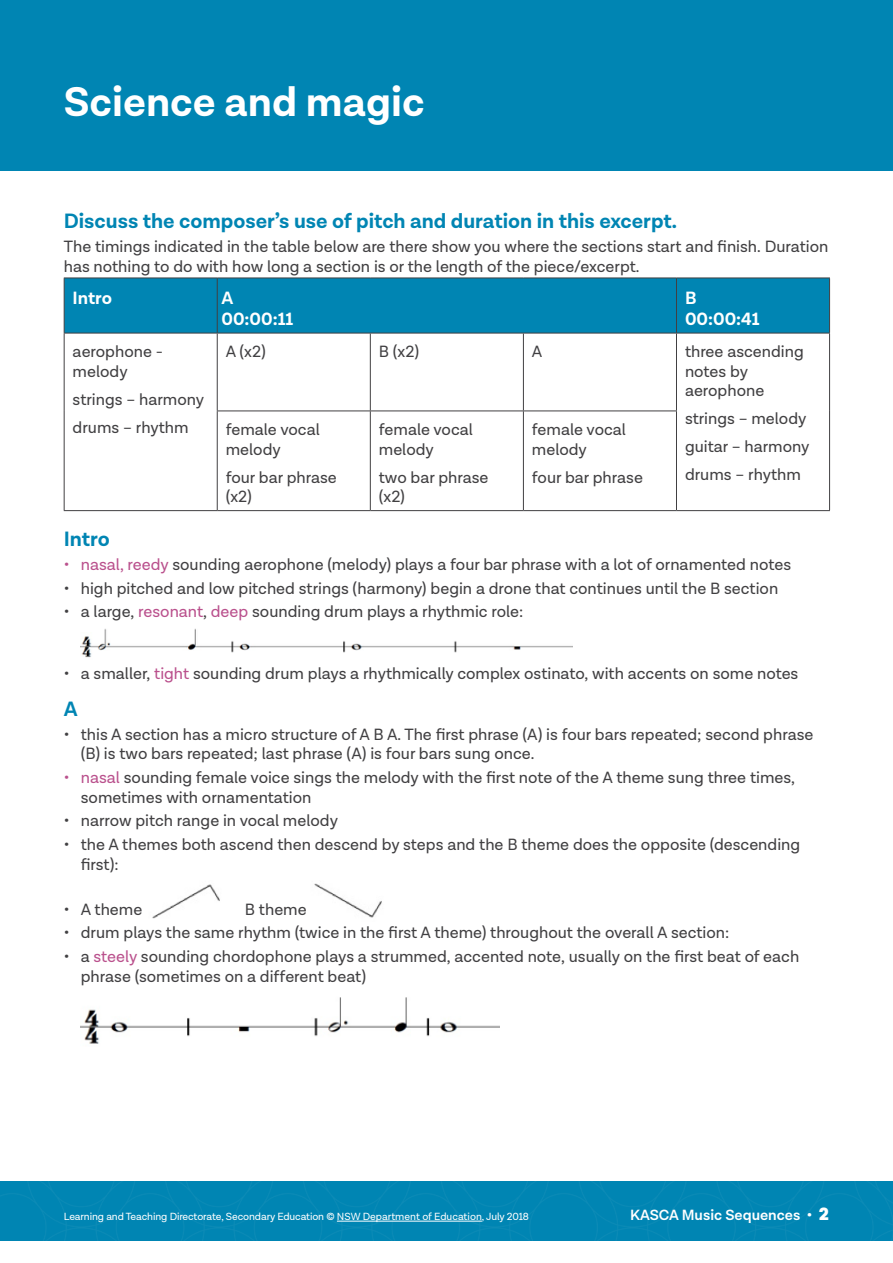
<style>
.page{position:relative;width:893px;height:1263px;background:#fff}
.page>*{position:absolute;margin:0;border:0;box-sizing:border-box;transform-origin:0 0}
.t1{font:700 42px "Lota Grotesque";color:#fff}
.t2{font:700 21px "Lota Grotesque";color:#0085b3}
.t3{font:700 18px/21px "Lota Grotesque";color:#fff}
.t4{font:16.5px/19.5px "Lota Grotesque";color:#414042}
.t5{font:600 15px "Lota Grotesque";color:#fff}
.t6{font:10.5px "Lota Grotesque";letter-spacing:-.01em;color:#fff}
.s1{color:#ba518d}
.s2{font-weight:900;font-size:18px}
</style>
<div class="page">
<div style="left:0;top:1181px;width:893px;height:59px;background:#0085b3"></div>
<hr style="left:337px;top:1221px;width:145px;height:1px;background:#fff">
<div style="left:0;top:0;width:893px;height:170px;background:#0085b3"></div>
<div style="left:65px;top:279px;width:764px;height:54px;background:#0085b3"></div>
<hr style="left:64px;top:278px;width:153px;height:1px;background:#414042">
<hr style="left:64px;top:278px;width:1px;height:55px;background:#414042">
<hr style="left:217px;top:278px;width:153px;height:1px;background:#414042">
<hr style="left:217px;top:278px;width:1px;height:55px;background:#414042">
<hr style="left:370px;top:278px;width:153px;height:1px;background:#414042">
<hr style="left:523px;top:278px;width:153px;height:1px;background:#414042">
<hr style="left:676px;top:278px;width:154px;height:1px;background:#414042">
<hr style="left:676px;top:278px;width:1px;height:55px;background:#414042">
<hr style="left:829px;top:278px;width:1px;height:55px;background:#414042">
<hr style="left:64px;top:333px;width:153px;height:1px;background:#414042">
<hr style="left:64px;top:333px;width:1px;height:78px;background:#414042">
<hr style="left:217px;top:333px;width:153px;height:1px;background:#414042">
<hr style="left:217px;top:333px;width:1px;height:78px;background:#414042">
<hr style="left:370px;top:333px;width:153px;height:1px;background:#414042">
<hr style="left:370px;top:333px;width:1px;height:78px;background:#414042">
<hr style="left:523px;top:333px;width:153px;height:1px;background:#414042">
<hr style="left:523px;top:333px;width:1px;height:78px;background:#414042">
<hr style="left:676px;top:333px;width:154px;height:1px;background:#414042">
<hr style="left:676px;top:333px;width:1px;height:78px;background:#414042">
<hr style="left:829px;top:333px;width:1px;height:78px;background:#414042">
<hr style="left:64px;top:411px;width:1px;height:99px;background:#414042">
<hr style="left:217px;top:411px;width:153px;height:1px;background:#414042">
<hr style="left:217px;top:411px;width:1px;height:99px;background:#414042">
<hr style="left:370px;top:411px;width:153px;height:1px;background:#414042">
<hr style="left:370px;top:411px;width:1px;height:99px;background:#414042">
<hr style="left:523px;top:411px;width:154px;height:1px;background:#414042">
<hr style="left:523px;top:411px;width:1px;height:99px;background:#414042">
<hr style="left:676px;top:411px;width:1px;height:99px;background:#414042">
<hr style="left:829px;top:411px;width:1px;height:99px;background:#414042">
<hr style="left:64px;top:510px;width:153px;height:1px;background:#414042">
<hr style="left:217px;top:510px;width:153px;height:1px;background:#414042">
<hr style="left:370px;top:510px;width:153px;height:1px;background:#414042">
<hr style="left:523px;top:510px;width:153px;height:1px;background:#414042">
<hr style="left:676px;top:510px;width:154px;height:1px;background:#414042">
<img style="left:81px;top:628px;width:491px;height:30px">
<img style="left:152px;top:884px;width:68px;height:35px">
<img style="left:314px;top:883px;width:68px;height:35px">
<img style="left:81px;top:997px;width:419px;height:47px">
<h1 class="t1" style="left:64px;top:78px;width:362px">Science and magic</h1>
<p class="t2" style="left:64px;top:209px;width:615px">Discuss the composer’s use of pitch and duration in this excerpt.</p>
<p class="t4" style="left:64px;top:237px;width:766px">The timings indicated in the table below are there show you where the sections start and finish. Duration has nothing to do with how long a section is or the length of the piece/excerpt.</p>
<p class="t3" style="left:73px;top:288px;width:41px">Intro</p>
<p class="t3" style="left:221px;top:288px;width:73px">A<br>00:00:11</p>
<p class="t3" style="left:685px;top:288px;width:76px">B<br>00:00:41</p>
<p class="t4" style="left:73px;top:342px;width:92px">aerophone - melody</p>
<p class="t4" style="left:73px;top:386px;width:133px;line-height:28px">strings – harmony drums – rhythm</p>
<p class="t4" style="left:226px;top:342px;width:42px">A (x2)</p>
<p class="t4" style="left:379px;top:342px;width:42px">B (x2)</p>
<p class="t4" style="left:532px;top:342px;width:12px">A</p>
<p class="t4" style="left:685px;top:342px;width:120px">three ascending notes by aerophone</p>
<p class="t4" style="left:685px;top:405px;width:126px;line-height:28px">strings – melody guitar – harmony drums – rhythm</p>
<p class="t4" style="left:226px;top:420px;width:96px">female vocal melody</p>
<p class="t4" style="left:226px;top:468px;width:113px">four bar phrase (x2)</p>
<p class="t4" style="left:379px;top:420px;width:96px">female vocal melody</p>
<p class="t4" style="left:379px;top:468px;width:111px">two bar phrase (x2)</p>
<p class="t4" style="left:532px;top:420px;width:96px">female vocal melody</p>
<p class="t4" style="left:532px;top:468px;width:113px">four bar phrase</p>
<p class="t2" style="left:64px;top:527px;width:47px">Intro</p>
<p class="t4" style="left:64px;top:555px;width:729px"><span class="s1">• nasal, reedy</span> sounding aerophone (melody) plays a four bar phrase with a lot of ornamented notes</p>
<p class="t4" style="left:64px;top:579px;width:716px">• high pitched and low pitched strings (harmony) begin a drone that continues until the B section</p>
<p class="t4" style="left:64px;top:602px;width:461px">• a large, <span class="s1">resonant</span>, <span class="s1">deep</span> sounding drum plays a rhythmic role:</p>
<p class="t4" style="left:64px;top:664px;width:736px">• a smaller, <span class="s1">tight</span> sounding drum plays a rhythmically complex ostinato, with accents on some notes</p>
<p class="t2" style="left:64px;top:697px;width:15px">A</p>
<p class="t4" style="left:81px;top:725px;width:734px;text-indent:-17px">• this A section has a micro structure of A B A. The first phrase (A) is four bars repeated; second phrase (B) is two bars repeated; last phrase (A) is four bars sung once.</p>
<p class="t4" style="left:81px;top:768px;width:716px;text-indent:-17px"><span class="s1">• nasal</span> sounding female voice sings the melody with the first note of the A theme sung three times, sometimes with ornamentation</p>
<p class="t4" style="left:64px;top:811px;width:276px">• narrow pitch range in vocal melody</p>
<p class="t4" style="left:81px;top:835px;width:721px;text-indent:-17px">• the A themes both ascend then descend by steps and the B theme does the opposite (descending first):</p>
<p class="t4" style="left:64px;top:900px;width:80px">• A theme</p>
<p class="t4" style="left:245px;top:900px;width:63px">B theme</p>
<p class="t4" style="left:64px;top:923px;width:667px">• drum plays the same rhythm (twice in the first A theme) throughout the overall A section:</p>
<p class="t4" style="left:81px;top:947px;width:720px;text-indent:-17px">• a <span class="s1">steely</span> sounding chordophone plays a strummed, accented note, usually on the first beat of each phrase (sometimes on a different beat)</p>
<p class="t6" style="left:64px;top:1211px;width:467px">Learning and Teaching Directorate, Secondary Education © NSW Department of Education, July 2018</p>
<p class="t5" style="left:630px;top:1206px;width:201px">KASCA Music Sequences • <span class="s2">2</span></p>
</div>
